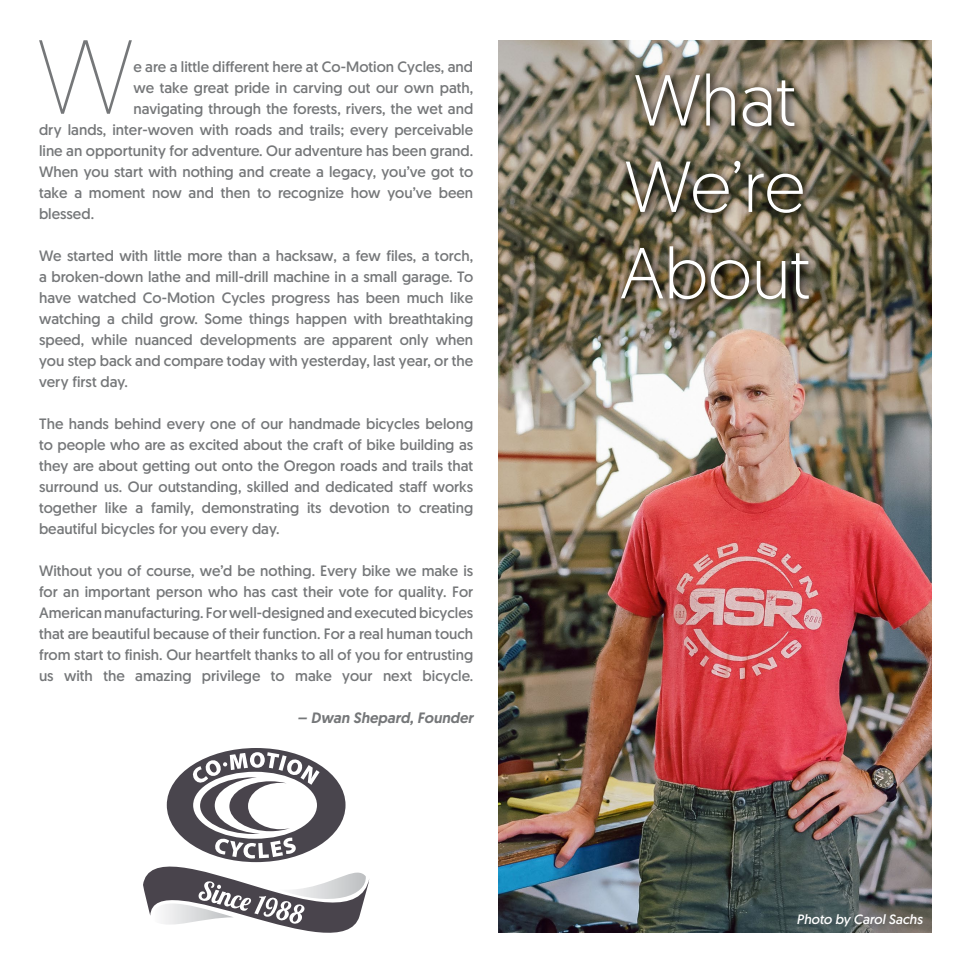
<style>
.page{position:relative;width:972px;height:972px;background:#fff}
.page>*{position:absolute;margin:0;border:0;box-sizing:border-box;transform-origin:0 0}
.t1{font:200 105px "Geomanist";color:#757779}
.t2{font:300 72px/86.4px "Geomanist";color:#fff}
.t3{font:15px/21px "Geomanist";color:#757779;text-align:justify}
.t4{font:italic 500 15px "Geomanist";color:#757779}
.t5{font:italic 13.5px "Geomanist";color:#fff}
</style>
<div class="page">
<img style="left:499px;top:40px;width:433px;height:893px">
<svg style="left:617px;top:69px;width:202px;height:241px;background:#706754"></svg>
<svg style="left:143px;top:748px;width:226px;height:185px"></svg>
<h1 class="t1" style="left:38px;top:11px;width:97px">W</h1>
<p class="t3" style="left:133px;top:56px;width:341px">e are a little different here at Co-Motion Cycles, and</p>
<p class="t3" style="left:133px;top:77px;width:341px">we take great pride in carving out our own path,</p>
<p class="t3" style="left:133px;top:98px;width:341px">navigating through the forests, rivers, the wet and</p>
<p class="t3" style="left:39px;top:119px;width:436px">dry lands, inter-woven with roads and trails; every perceivable</p>
<p class="t3" style="left:39px;top:140px;width:436px">line an opportunity for adventure. Our adventure has been grand.</p>
<p class="t3" style="left:39px;top:161px;width:436px">When you start with nothing and create a legacy, you’ve got to</p>
<p class="t3" style="left:39px;top:182px;width:436px">take a moment now and then to recognize how you’ve been</p>
<p class="t3" style="left:39px;top:203px;width:57px">blessed.</p>
<p class="t3" style="left:39px;top:245px;width:436px">We started with little more than a hacksaw, a few files, a torch, a broken-down lathe and mill-drill machine in a small garage. To have watched Co-Motion Cycles progress has been much like watching a child grow. Some things happen with breathtaking speed, while nuanced developments are apparent only when you step back and compare today with yesterday, last year, or the very first day.</p>
<p class="t3" style="left:39px;top:413px;width:436px">The hands behind every one of our handmade bicycles belong to people who are as excited about the craft of bike building as they are about getting out onto the Oregon roads and trails that surround us. Our outstanding, skilled and dedicated staff works together like a family, demonstrating its devotion to creating beautiful bicycles for you every day.</p>
<p class="t3" style="left:39px;top:560px;width:436px">Without you of course, we’d be nothing. Every bike we make is for an important person who has cast their vote for quality. For American manufacturing. For well-designed and executed bicycles that are beautiful because of their function. For a real human touch from start to finish. Our heartfelt thanks to all of you for entrusting us with the amazing privilege to make your next bicycle.</p>
<p class="t4" style="left:297px;top:708px;width:177px">– Dwan Shepard, Founder</p>
<h2 class="t2" style="left:620px;top:55px;width:192px">What<br>We’re<br>About</h2>
<p class="t5" style="left:797px;top:910px;width:127px">Photo by Carol Sachs</p>
</div>
